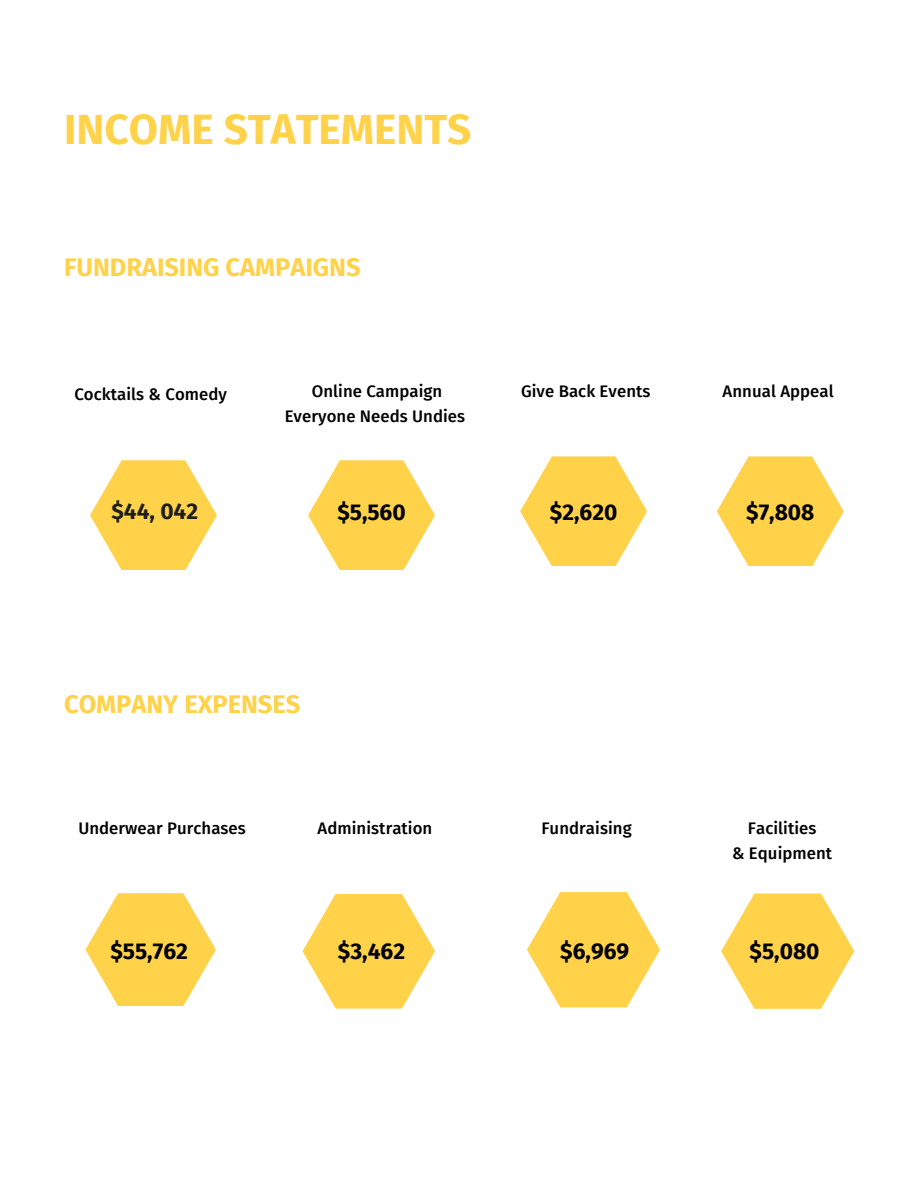
<style>
.page{position:relative;width:918px;height:1188px;background:#fff}
.page>*{position:absolute;margin:0;border:0;box-sizing:border-box;transform-origin:0 0}
.t1{font:700 42.3px "Fira Sans";color:#ffd249}
.t2{font:700 25.35px "Fira Sans";color:#ffd249}
.t3{font:700 22.8px "Fira Sans";color:#000}
.t4{font:700 22.8px "Fira Sans";color:#1e1e1e}
.t5{font:500 16.8px/24.8px "Fira Sans";letter-spacing:.005em;color:#000;text-align:center}
</style>
<div class="page">
<svg style="left:90px;top:460px;width:127px;height:110px"></svg>
<svg style="left:308px;top:460px;width:127px;height:110px"></svg>
<svg style="left:520px;top:456px;width:127px;height:110px"></svg>
<svg style="left:85px;top:893px;width:131px;height:113px"></svg>
<svg style="left:303px;top:894px;width:132px;height:115px"></svg>
<svg style="left:527px;top:892px;width:133px;height:115px"></svg>
<svg style="left:717px;top:456px;width:127px;height:110px"></svg>
<svg style="left:721px;top:894px;width:133px;height:115px"></svg>
<h1 class="t1" style="left:64px;top:105px;width:409px">INCOME STATEMENTS</h1>
<h2 class="t2" style="left:64px;top:252px;width:298px">FUNDRAISING CAMPAIGNS</h2>
<p class="t5" style="left:74px;top:382px;width:154px">Cocktails &amp; Comedy</p>
<p class="t5" style="left:285px;top:379px;width:182px">Online Campaign<br>Everyone Needs Undies</p>
<p class="t5" style="left:521px;top:379px;width:131px">Give Back Events</p>
<h3 class="t4" style="left:111px;top:498px;width:88px">$44, 042</h3>
<h3 class="t3" style="left:337px;top:498px;width:70px">$5,560</h3>
<h3 class="t3" style="left:550px;top:498px;width:69px">$2,620</h3>
<h2 class="t2" style="left:64px;top:690px;width:238px">COMPANY EXPENSES</h2>
<p class="t5" style="left:78px;top:816px;width:169px">Underwear Purchases</p>
<p class="t5" style="left:318px;top:816px;width:116px">Administration</p>
<p class="t5" style="left:541px;top:816px;width:92px">Fundraising</p>
<h3 class="t3" style="left:110px;top:938px;width:79px">$55,762</h3>
<h3 class="t3" style="left:338px;top:938px;width:69px">$3,462</h3>
<h3 class="t3" style="left:560px;top:938px;width:71px">$6,969</h3>
<p class="t5" style="left:723px;top:379px;width:113px">Annual Appeal</p>
<h3 class="t3" style="left:746px;top:498px;width:70px">$7,808</h3>
<p class="t5" style="left:732px;top:816px;width:102px">Facilities<br>&amp; Equipment</p>
<h3 class="t3" style="left:750px;top:938px;width:71px">$5,080</h3>
</div>
